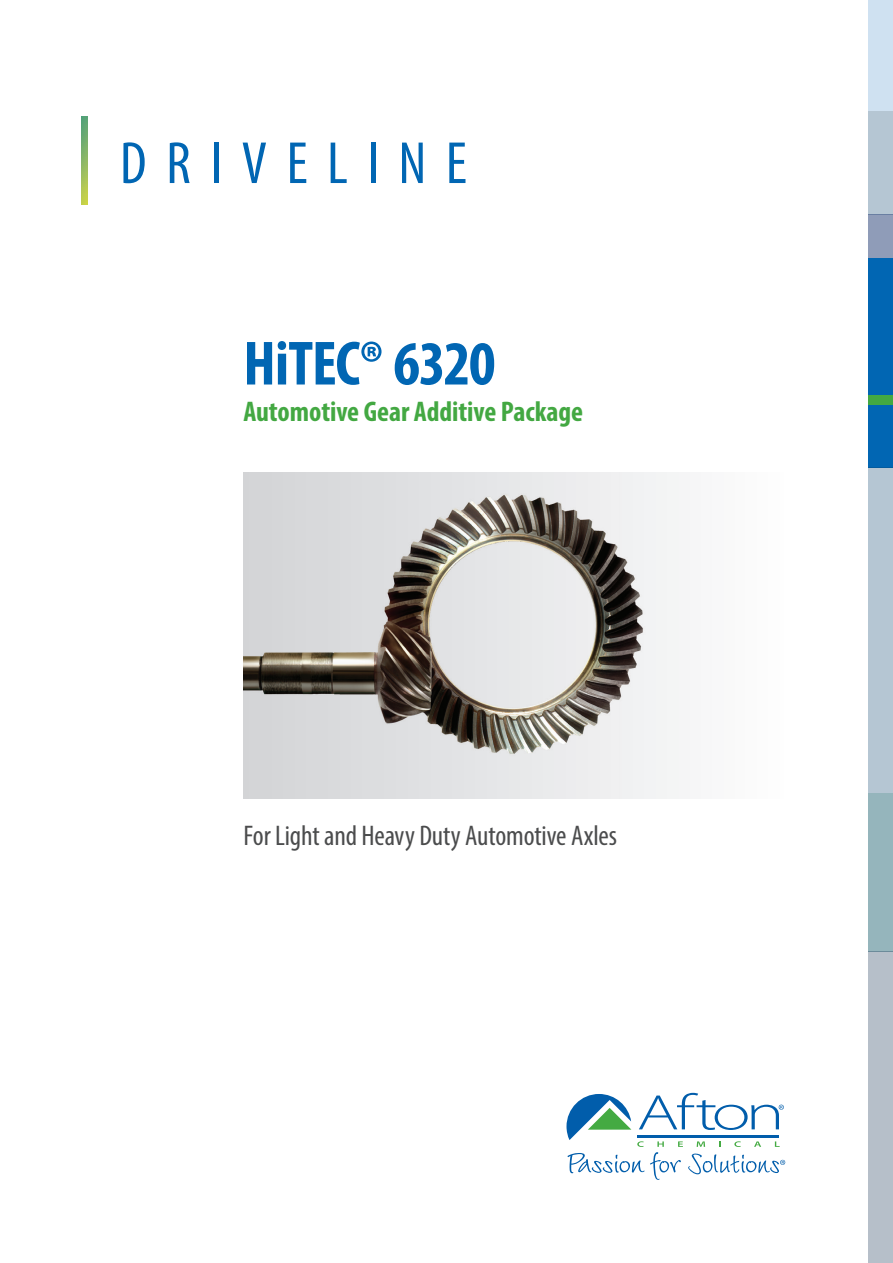
<style>
.page{position:relative;width:893px;height:1263px;background:#fff}
.page>*{position:absolute;margin:0;border:0;box-sizing:border-box;transform-origin:0 0}
.t1{font:700 condensed 63px "Myriad Pro";letter-spacing:-.02em;color:#0166b3}
.t2{font:condensed 60px "Myriad Pro";letter-spacing:.325em;color:#0166b3}
.t3{font:condensed 28.5px "Myriad Pro";letter-spacing:-.005em;color:#4b4c4d}
.t4{font:700 condensed 28.5px "Myriad Pro";letter-spacing:-.005em;color:#43a842}
</style>
<div class="page">
<div style="left:868px;top:0;width:25px;height:111px;background:#cfe1f1"></div>
<div style="left:868px;top:111px;width:25px;height:103px;background:#b5c6d3"></div>
<div style="left:868px;top:214px;width:25px;height:44px;background:#8f9cb8"></div>
<div style="left:868px;top:258px;width:25px;height:210px;background:#0166b3"></div>
<div style="left:868px;top:395px;width:25px;height:10px;background:#43a842"></div>
<div style="left:868px;top:468px;width:25px;height:325px;background:#b5c6d3"></div>
<div style="left:868px;top:793px;width:25px;height:158px;background:#95b5bc"></div>
<div style="left:868px;top:951px;width:25px;height:312px;background:#b6bfc9"></div>
<img style="left:81px;top:117px;width:6px;height:87px">
<hr style="left:638px;top:1135px;width:141px;height:3px;background:#015dab">
<svg style="left:637px;top:1141px;width:7px;height:6px"></svg>
<svg style="left:566px;top:1094px;width:65px;height:46px"></svg>
<svg style="left:639px;top:1093px;width:145px;height:37px"></svg>
<svg style="left:568px;top:1153px;width:76px;height:20px"></svg>
<svg style="left:650px;top:1141px;width:135px;height:39px"></svg>
<img style="left:243px;top:472px;width:436px;height:327px">
<h2 class="t2" style="left:120px;top:127px;width:349px">DRIVELINE</h2>
<p class="t1" style="left:243px;top:324px;width:254px">HiTEC® 6320</p>
<p class="t4" style="left:243px;top:393px;width:341px">Automotive Gear Additive Package</p>
<p class="t3" style="left:243px;top:818px;width:375px">For Light and Heavy Duty Automotive Axles</p>
</div>
